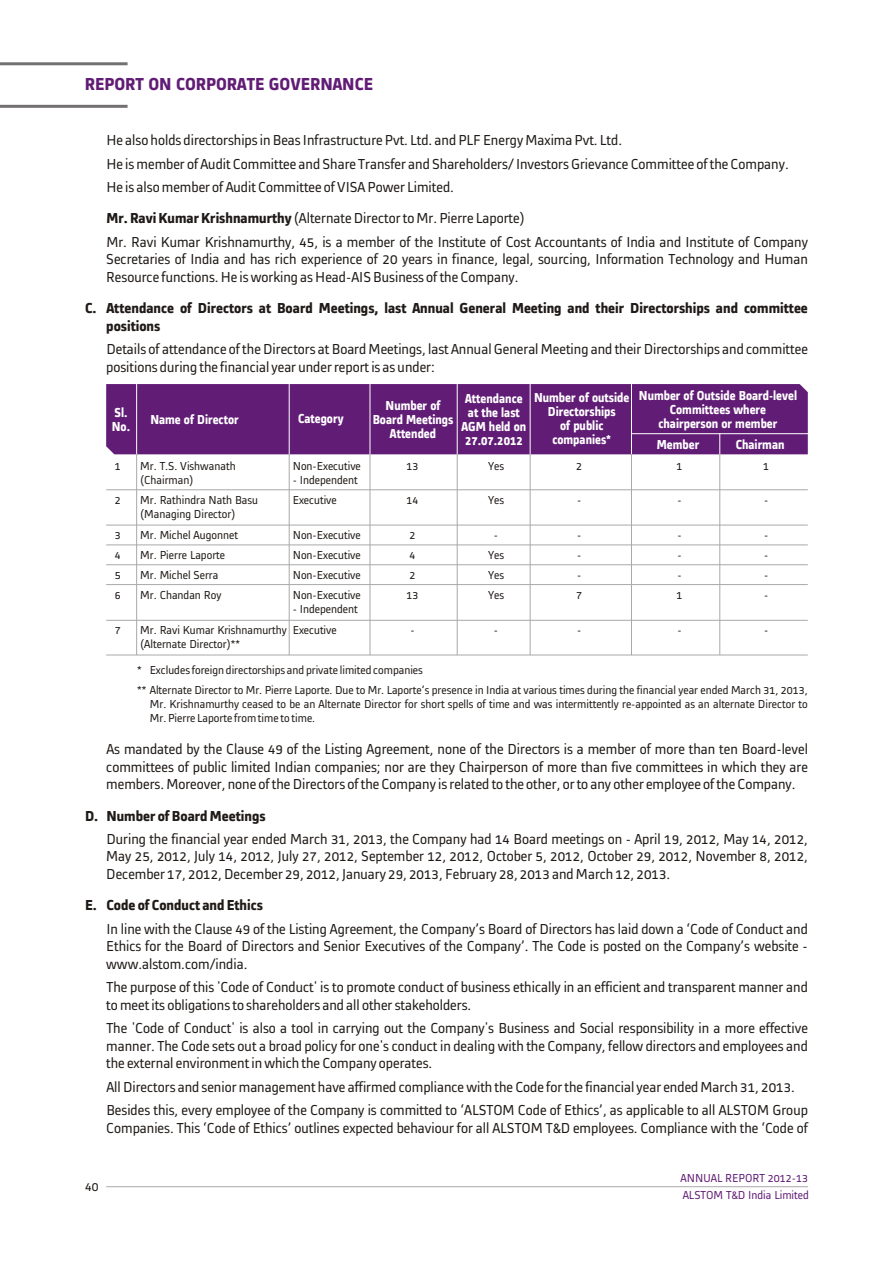
<style>
.page{position:relative;width:893px;height:1263px;background:#fff}
.page>*{position:absolute;margin:0;border:0;box-sizing:border-box;transform-origin:0 0}
.t1{font:700 18px "Alstom";color:#611c75}
.t2{font:15px/17.5px "Alstom";color:#1f1a17}
.t3{font:700 15px/17.5px "Alstom";color:#1f1a17}
.t4{font:700 13.5px/14.1px "Alstom";color:#fff;text-align:center;scale:.94 1}
.t5{font:13.5px "Alstom";color:#1f1a17}
.t6{font:12px/19.5px "Alstom";color:#1f1a17}
.t7{font:12px/16.8px "Alstom";color:#611c75}
.s1{font-weight:700}
</style>
<div class="page">
<hr style="left:0;top:105px;width:128px;height:3px;background:#737070">
<hr style="left:0;top:62px;width:128px;height:3px;background:#737070">
<div style="left:106px;top:384px;width:702px;height:70px;background:#611c75"></div>
<svg style="left:719px;top:434px;width:1px;height:20px"></svg>
<hr style="left:631px;top:433px;width:177px;height:1px;background:#fff">
<hr style="left:719px;top:454px;width:1px;height:201px;background:#aba8a8">
<hr style="left:106px;top:489px;width:702px;height:1px;background:#aba8a8">
<hr style="left:106px;top:525px;width:702px;height:1px;background:#aba8a8">
<hr style="left:106px;top:544px;width:702px;height:1px;background:#aba8a8">
<hr style="left:106px;top:564px;width:702px;height:1px;background:#aba8a8">
<hr style="left:106px;top:584px;width:702px;height:1px;background:#aba8a8">
<hr style="left:106px;top:655px;width:702px;height:1px;background:#aba8a8">
<hr style="left:106px;top:620px;width:702px;height:1px;background:#aba8a8">
<hr style="left:106px;top:1186px;width:702px;height:1px;background:#aba8a8">
<hr style="left:457px;top:384px;width:1px;height:70px;background:#fff">
<hr style="left:530px;top:384px;width:1px;height:70px;background:#fff">
<hr style="left:631px;top:384px;width:1px;height:70px;background:#fff">
<hr style="left:136px;top:384px;width:1px;height:70px;background:#fff">
<hr style="left:370px;top:384px;width:1px;height:70px;background:#fff">
<hr style="left:289px;top:384px;width:1px;height:70px;background:#fff">
<hr style="left:136px;top:454px;width:1px;height:201px;background:#aba8a8">
<hr style="left:289px;top:454px;width:1px;height:201px;background:#aba8a8">
<hr style="left:370px;top:454px;width:1px;height:201px;background:#aba8a8">
<hr style="left:457px;top:454px;width:1px;height:201px;background:#aba8a8">
<hr style="left:530px;top:454px;width:1px;height:201px;background:#aba8a8">
<hr style="left:631px;top:454px;width:1px;height:201px;background:#aba8a8">
<p class="t1" style="left:85px;top:76px;width:290px">REPORT ON CORPORATE GOVERNANCE</p>
<p class="t2" style="left:106px;top:129px;width:684px;line-height:23.4px">He also holds directorships in Beas Infrastructure Pvt. Ltd. and PLF Energy Maxima Pvt. Ltd.<br>He is member of Audit Committee and Share Transfer and Shareholders/ Investors Grievance Committee of the Company.<br>He is also member of Audit Committee of VISA Power Limited.</p>
<p class="t2" style="left:106px;top:207px;width:703px;line-height:23.4px"><span class="s1">Mr. Ravi Kumar Krishnamurthy</span> (Alternate Director to Mr. Pierre Laporte)<br>Mr. Ravi Kumar Krishnamurthy, 45, is a member of the Institute of Cost Accountants of India and Institute of Company</p>
<p class="t2" style="left:106px;top:251px;width:703px">Secretaries of India and has rich experience of 20 years in finance, legal, sourcing, Information Technology and Human<br>Resource functions. He is working as Head-AIS Business of the Company.</p>
<p class="t3" style="left:106px;top:300px;width:703px;text-indent:-21px">C. Attendance of Directors at Board Meetings, last Annual General Meeting and their Directorships and committee positions</p>
<p class="t2" style="left:106px;top:341px;width:703px">Details of attendance of the Directors at Board Meetings, last Annual General Meeting and their Directorships and committee positions during the financial year under report is as under:</p>
<p class="t4" style="left:112px;top:406px;width:21px;text-align:left">Sl.<br>No.</p>
<p class="t4" style="left:150px;top:413px;width:96px">Name of Director</p>
<p class="t4" style="left:298px;top:411px;width:50px">Category</p>
<p class="t4" style="left:373px;top:399px;width:87px">Number of<br>Board Meetings<br>Attended</p>
<p class="t4" style="left:534px;top:391px;width:103px">Number of outside<br>Directorships<br>of public companies*</p>
<p class="t4" style="left:461px;top:392px;width:70px">Attendance at the last<br>AGM held on<br>27.07.2012</p>
<p class="t4" style="left:639px;top:389px;width:170px">Number of Outside Board-level<br>Committees where chairperson or member</p>
<p class="t4" style="left:657px;top:437px;width:47px">Member</p>
<p class="t4" style="left:736px;top:437px;width:53px">Chairman</p>
<p class="t6" style="left:115px;top:456px;width:7px">1</p>
<p class="t6" style="left:140px;top:456px;width:97px">Mr. T.S. Vishwanath</p>
<p class="t6" style="left:293px;top:456px;width:70px">Non-Executive</p>
<p class="t6" style="left:406px;top:456px;width:13px">13</p>
<p class="t6" style="left:488px;top:456px;width:18px">Yes</p>
<p class="t6" style="left:576px;top:456px;width:7px">2</p>
<p class="t6" style="left:677px;top:456px;width:7px">1</p>
<p class="t6" style="left:763px;top:456px;width:7px">1</p>
<p class="t6" style="left:140px;top:470px;width:55px">(Chairman)</p>
<p class="t6" style="left:293px;top:470px;width:67px">- Independent</p>
<p class="t6" style="left:115px;top:491px;width:7px">2</p>
<p class="t6" style="left:140px;top:491px;width:119px">Mr. Rathindra Nath Basu</p>
<p class="t6" style="left:293px;top:491px;width:46px">Executive</p>
<p class="t6" style="left:406px;top:491px;width:13px">14</p>
<p class="t6" style="left:488px;top:491px;width:18px">Yes</p>
<p class="t6" style="left:577px;top:491px;width:6px">-</p>
<p class="t6" style="left:677px;top:491px;width:6px">-</p>
<p class="t6" style="left:764px;top:491px;width:6px">-</p>
<p class="t6" style="left:140px;top:505px;width:97px">(Managing Director)</p>
<p class="t6" style="left:115px;top:526px;width:7px">3</p>
<p class="t6" style="left:140px;top:526px;width:99px">Mr. Michel Augonnet</p>
<p class="t6" style="left:293px;top:526px;width:70px">Non-Executive</p>
<p class="t6" style="left:409px;top:526px;width:7px">2</p>
<p class="t6" style="left:494px;top:526px;width:6px">-</p>
<p class="t6" style="left:577px;top:526px;width:6px">-</p>
<p class="t6" style="left:677px;top:526px;width:6px">-</p>
<p class="t6" style="left:764px;top:526px;width:6px">-</p>
<p class="t6" style="left:115px;top:546px;width:7px">4</p>
<p class="t6" style="left:140px;top:546px;width:86px">Mr. Pierre Laporte</p>
<p class="t6" style="left:293px;top:546px;width:70px">Non-Executive</p>
<p class="t6" style="left:409px;top:546px;width:7px">4</p>
<p class="t6" style="left:488px;top:546px;width:18px">Yes</p>
<p class="t6" style="left:577px;top:546px;width:6px">-</p>
<p class="t6" style="left:677px;top:546px;width:6px">-</p>
<p class="t6" style="left:764px;top:546px;width:6px">-</p>
<p class="t6" style="left:115px;top:565px;width:7px">5</p>
<p class="t6" style="left:140px;top:565px;width:80px">Mr. Michel Serra</p>
<p class="t6" style="left:293px;top:565px;width:70px">Non-Executive</p>
<p class="t6" style="left:409px;top:565px;width:7px">2</p>
<p class="t6" style="left:488px;top:565px;width:18px">Yes</p>
<p class="t6" style="left:577px;top:565px;width:6px">-</p>
<p class="t6" style="left:677px;top:565px;width:6px">-</p>
<p class="t6" style="left:764px;top:565px;width:6px">-</p>
<p class="t6" style="left:115px;top:586px;width:7px">6</p>
<p class="t6" style="left:140px;top:586px;width:83px">Mr. Chandan Roy</p>
<p class="t6" style="left:293px;top:586px;width:70px">Non-Executive</p>
<p class="t6" style="left:406px;top:586px;width:13px">13</p>
<p class="t6" style="left:488px;top:586px;width:18px">Yes</p>
<p class="t6" style="left:576px;top:586px;width:7px">7</p>
<p class="t6" style="left:677px;top:586px;width:7px">1</p>
<p class="t6" style="left:764px;top:586px;width:6px">-</p>
<p class="t6" style="left:293px;top:600px;width:67px">- Independent</p>
<p class="t6" style="left:115px;top:620px;width:7px">7</p>
<p class="t6" style="left:140px;top:620px;width:198px">Mr. Ravi Kumar Krishnamurthy Executive</p>
<p class="t6" style="left:410px;top:620px;width:6px">-</p>
<p class="t6" style="left:494px;top:620px;width:6px">-</p>
<p class="t6" style="left:577px;top:620px;width:6px">-</p>
<p class="t6" style="left:677px;top:620px;width:6px">-</p>
<p class="t6" style="left:764px;top:620px;width:6px">-</p>
<p class="t6" style="left:140px;top:634px;width:101px">(Alternate Director)**</p>
<p class="t6" style="left:137px;top:661px;width:672px">* Excludes foreign directorships and private limited companies<br>** Alternate Director to Mr. Pierre Laporte. Due to Mr. Laporte’s presence in India at various times during the financial year ended March 31, 2013,</p>
<p class="t6" style="left:150px;top:697px;width:659px;line-height:14.1px">Mr. Krishnamurthy ceased to be an Alternate Director for short spells of time and was intermittently re-appointed as an alternate Director to<br>Mr. Pierre Laporte from time to time.</p>
<p class="t2" style="left:106px;top:741px;width:703px;text-align:justify">As mandated by the Clause 49 of the Listing Agreement, none of the Directors is a member of more than ten Board-level committees of public limited Indian companies; nor are they Chairperson of more than five committees in which they are members. Moreover, none of the Directors of the Company is related to the other, or to any other employee of the Company.</p>
<p class="t3" style="left:85px;top:807px;width:182px">D. Number of Board Meetings</p>
<p class="t2" style="left:106px;top:831px;width:703px;text-align:justify">During the financial year ended March 31, 2013, the Company had 14 Board meetings on - April 19, 2012, May 14, 2012, May 25, 2012, July 14, 2012, July 27, 2012, September 12, 2012, October 5, 2012, October 29, 2012, November 8, 2012, December 17, 2012, December 29, 2012, January 29, 2013, February 28, 2013 and March 12, 2013.</p>
<p class="t3" style="left:85px;top:897px;width:179px">E. Code of Conduct and Ethics</p>
<p class="t2" style="left:106px;top:920px;width:703px;text-align:justify">In line with the Clause 49 of the Listing Agreement, the Company’s Board of Directors has laid down a ‘Code of Conduct and Ethics for the Board of Directors and Senior Executives of the Company’. The Code is posted on the Company’s website - www.alstom.com/india.</p>
<p class="t2" style="left:106px;top:979px;width:703px">The purpose of this 'Code of Conduct' is to promote conduct of business ethically in an efficient and transparent manner and to meet its obligations to shareholders and all other stakeholders.</p>
<p class="t2" style="left:106px;top:1020px;width:703px;text-align:justify">The 'Code of Conduct' is also a tool in carrying out the Company's Business and Social responsibility in a more effective manner. The Code sets out a broad policy for one's conduct in dealing with the Company, fellow directors and employees and the external environment in which the Company operates.</p>
<p class="t2" style="left:106px;top:1075px;width:703px;line-height:23.4px">All Directors and senior management have affirmed compliance with the Code for the financial year ended March 31, 2013.<br>Besides this, every employee of the Company is committed to ‘ALSTOM Code of Ethics’, as applicable to all ALSTOM Group</p>
<p class="t2" style="left:106px;top:1119px;width:703px">Companies. This ‘Code of Ethics’ outlines expected behaviour for all ALSTOM T&amp;D employees. Compliance with the ‘Code of</p>
<p class="t7" style="left:681px;top:1170px;width:130px">ANNUAL REPORT 2012-13<br>ALSTOM T&amp;D India Limited</p>
<p class="t5" style="left:85px;top:1180px;width:15px">40</p>
</div>
